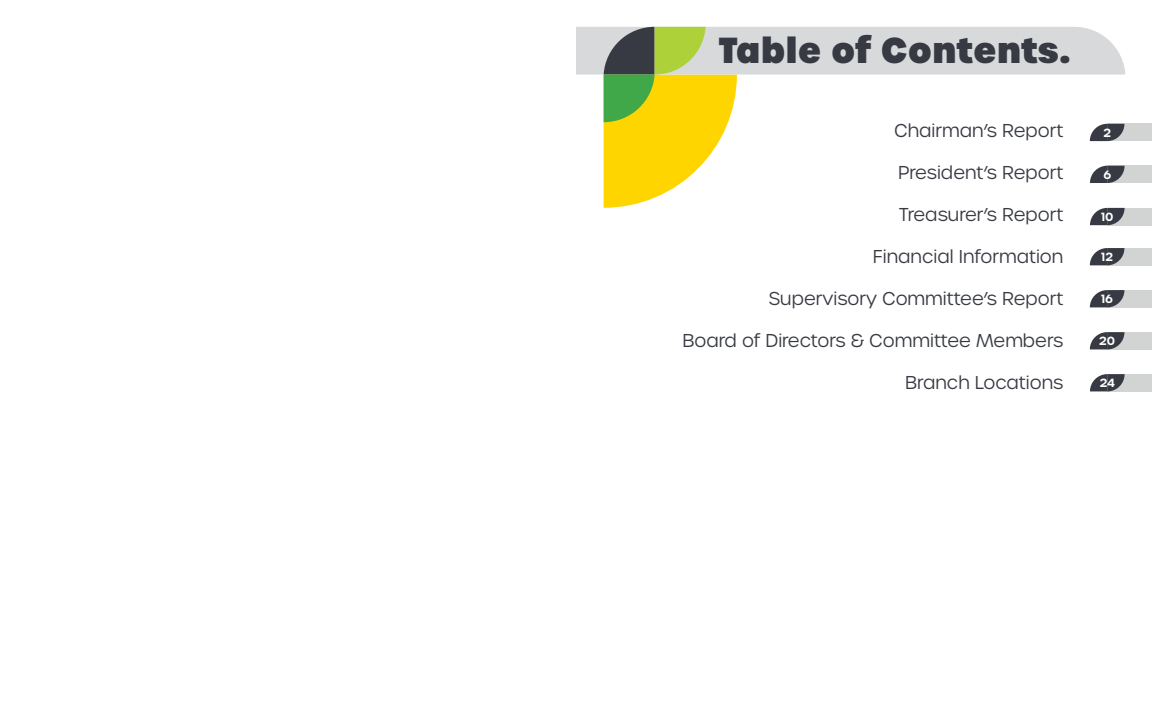
<style>
.page{position:relative;width:1152px;height:720px;background:#fff}
.page>*{position:absolute;margin:0;border:0;box-sizing:border-box;transform-origin:0 0}
.t1{font:800 35px "Urbane";color:#383a43}
.t2{font:300 18px "Urbane";color:#383a43}
.t3{font:600 11.5px "Urbane";color:#fff}
</style>
<div class="page">
<div style="left:1107px;top:124px;width:45px;height:17px;background:#d2d3d3"></div>
<div style="left:1107px;top:166px;width:45px;height:17px;background:#d2d3d3"></div>
<div style="left:1107px;top:208px;width:45px;height:17px;background:#d2d3d3"></div>
<svg style="left:576px;top:27px;width:549px;height:198px"></svg>
<div style="left:1107px;top:248px;width:45px;height:17px;background:#d2d3d3"></div>
<svg style="left:1090px;top:248px;width:34px;height:17px"></svg>
<div style="left:1107px;top:290px;width:45px;height:17px;background:#d2d3d3"></div>
<svg style="left:1090px;top:290px;width:34px;height:17px"></svg>
<div style="left:1107px;top:332px;width:45px;height:17px;background:#d2d3d3"></div>
<svg style="left:1090px;top:332px;width:34px;height:17px"></svg>
<div style="left:1107px;top:374px;width:45px;height:17px;background:#d2d3d3"></div>
<svg style="left:1090px;top:374px;width:35px;height:17px"></svg>
<h1 class="t1" style="left:718px;top:26px;width:354px">Table of Contents.</h1>
<p class="t2" style="left:894px;top:119px;width:171px">Chairman’s Report</p>
<p class="t2" style="left:898px;top:161px;width:167px">President’s Report</p>
<p class="t2" style="left:899px;top:203px;width:166px">Treasurer’s Report</p>
<p class="t2" style="left:873px;top:245px;width:192px">Financial Information</p>
<p class="t2" style="left:769px;top:287px;width:296px">Supervisory Committee’s Report</p>
<p class="t2" style="left:682px;top:329px;width:382px">Board of Directors &amp; Committee Members</p>
<p class="t2" style="left:905px;top:371px;width:160px">Branch Locations</p>
<p class="t3" style="left:1103px;top:125px;width:9px">2</p>
<p class="t3" style="left:1103px;top:167px;width:9px">6</p>
<p class="t3" style="left:1101px;top:209px;width:14px">10</p>
<p class="t3" style="left:1101px;top:249px;width:13px">12</p>
<p class="t3" style="left:1101px;top:291px;width:14px">16</p>
<p class="t3" style="left:1099px;top:333px;width:17px">20</p>
<p class="t3" style="left:1100px;top:375px;width:17px">24</p>
</div>
